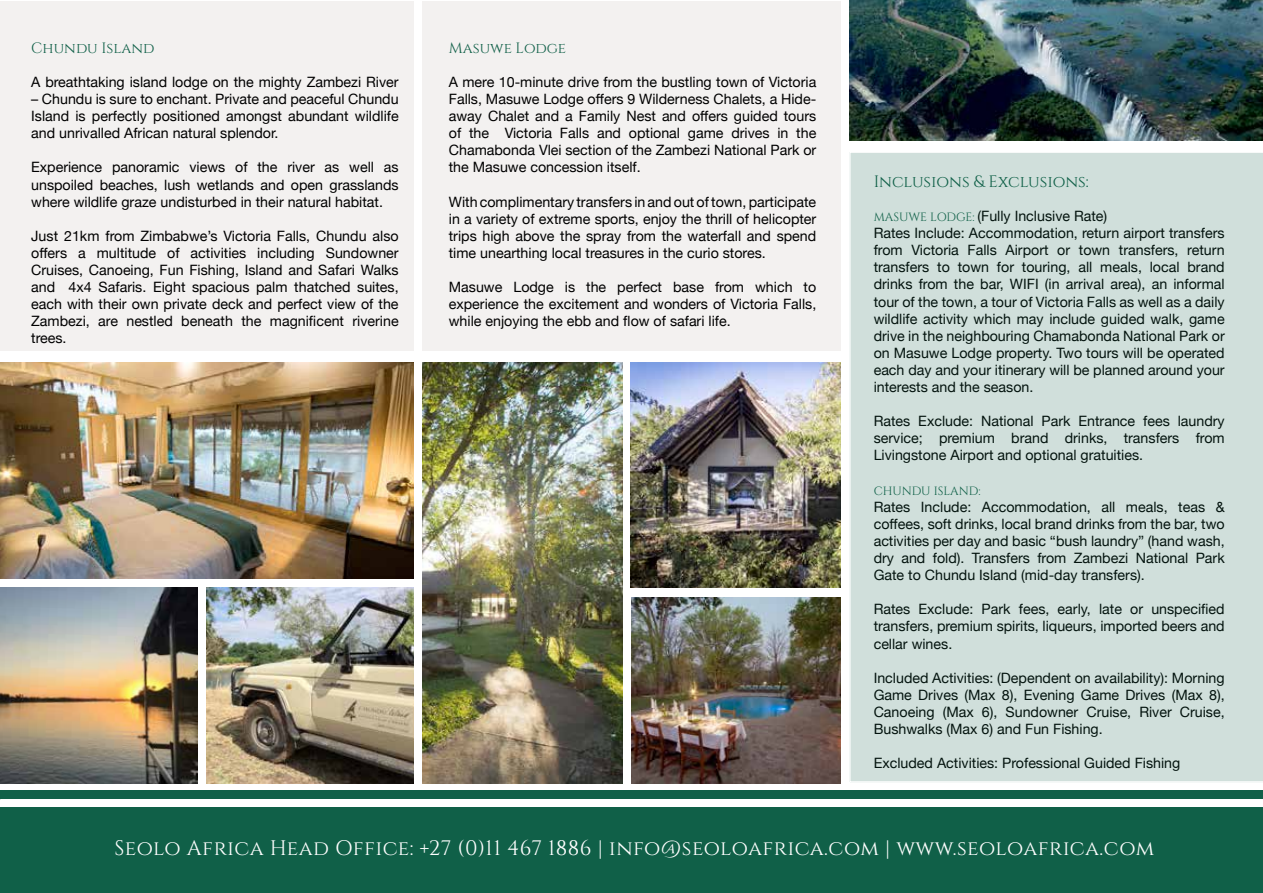
<style>
.page{position:relative;width:1263px;height:893px;background:#fff}
.page>*{position:absolute;margin:0;border:0;box-sizing:border-box;transform-origin:0 0}
.t1{font:21px "Cinzel";letter-spacing:.02em;color:#fff}
.t2{font:16.5px "Cinzel";color:#106048}
.t3{font:15px "Cinzel";color:#106048}
.t4{font:14.25px/17.1px "Helvetica Neue";color:#000;text-align:justify}
.t5{font:12px "Cinzel";color:#106048}
.s1{font-family:"Cinzel";font-size:12px;color:#106048}
</style>
<div class="page">
<img style="left:849px;top:0;width:414px;height:140px">
<img style="left:207px;top:588px;width:207px;height:195px">
<div style="left:0;top:807px;width:1263px;height:86px;background:#106048"></div>
<div style="left:0;top:790px;width:1263px;height:9px;background:#106048"></div>
<div style="left:422px;top:1px;width:419px;height:350px;background:#f3f1f0"></div>
<div style="left:0;top:1px;width:414px;height:350px;background:#f3f1f0"></div>
<img style="left:0;top:362px;width:414px;height:216px">
<div style="left:850px;top:153px;width:413px;height:629px;background:#d0dfdb"></div>
<img style="left:631px;top:362px;width:210px;height:226px">
<img style="left:423px;top:362px;width:199px;height:421px">
<img style="left:631px;top:597px;width:210px;height:186px">
<img style="left:0;top:588px;width:197px;height:195px">
<p class="t3" style="left:31px;top:39px;width:125px">Chundu Island</p>
<p class="t4" style="left:31px;top:74px;width:369px">A breathtaking island lodge on the mighty Zambezi River</p>
<p class="t4" style="left:31px;top:91px;width:369px">– Chundu is sure to enchant. Private and peaceful Chundu Island is perfectly positioned amongst abundant wildlife and unrivalled African natural splendor.</p>
<p class="t4" style="left:31px;top:160px;width:369px">Experience panoramic views of the river as well as unspoiled beaches, lush wetlands and open grasslands where wildlife graze undisturbed in their natural habitat.</p>
<p class="t4" style="left:31px;top:228px;width:369px">Just 21km from Zimbabwe’s Victoria Falls, Chundu also offers a multitude of activities including Sundowner Cruises, Canoeing, Fun Fishing, Island and Safari Walks and 4x4 Safaris. Eight spacious palm thatched suites, each with their own private deck and perfect view of the Zambezi, are nestled beneath the magnificent riverine trees.</p>
<p class="t3" style="left:449px;top:39px;width:119px">Masuwe Lodge</p>
<p class="t4" style="left:449px;top:74px;width:369px">A mere 10-minute drive from the bustling town of Victoria Falls, Masuwe Lodge offers 9 Wilderness Chalets, a Hide&shy;away Chalet and a Family Nest and offers guided tours of the Victoria Falls and optional game drives in the Chamabonda Vlei section of the Zambezi National Park or the Masuwe concession itself.</p>
<p class="t4" style="left:449px;top:194px;width:369px">With complimentary transfers in and out of town, participate in a variety of extreme sports, enjoy the thrill of helicopter trips high above the spray from the waterfall and spend time unearthing local treasures in the curio stores.</p>
<p class="t4" style="left:449px;top:279px;width:369px">Masuwe Lodge is the perfect base from which to experience the excitement and wonders of Victoria Falls, while enjoying the ebb and flow of safari life.</p>
<p class="t2" style="left:874px;top:172px;width:216px">Inclusions &amp; Exclusions:</p>
<p class="t4" style="left:874px;top:208px;width:353px;text-align:left"><span class="s1">MASUWE LODGE:</span> (Fully Inclusive Rate)<br>Rates Include: Accommodation, return airport transfers from Victoria Falls Airport or town transfers, return transfers to town for touring, all meals, local brand drinks from the bar, WIFI (in arrival area), an informal tour of the town, a tour of Victoria Falls as well as a daily wildlife activity which may include guided walk, game drive in the neighbouring Chamabonda National Park or on Masuwe Lodge property. Two tours will be operated each day and your itinerary will be planned around your interests and the season.</p>
<p class="t4" style="left:874px;top:413px;width:353px">Rates Exclude: National Park Entrance fees laundry service; premium brand drinks, transfers from Livingstone Airport and optional gratuities.</p>
<p class="t5" style="left:874px;top:484px;width:108px">CHUNDU ISLAND:</p>
<p class="t4" style="left:874px;top:499px;width:353px">Rates Include: Accommodation, all meals, teas &amp; coffees, soft drinks, local brand drinks from the bar, two activities per day and basic “bush laundry” (hand wash, dry and fold). Transfers from Zambezi National Park Gate to Chundu Island (mid-day transfers).</p>
<p class="t4" style="left:874px;top:602px;width:353px">Rates Exclude: Park fees, early, late or unspecified transfers, premium spirits, liqueurs, imported beers and cellar wines.</p>
<p class="t4" style="left:874px;top:670px;width:353px">Included Activities: (Dependent on availability): Morning Game Drives (Max 8), Evening Game Drives (Max 8), Canoeing (Max 6), Sundowner Cruise, River Cruise, Bushwalks (Max 6) and Fun Fishing.</p>
<p class="t4" style="left:874px;top:755px;width:308px">Excluded Activities: Professional Guided Fishing</p>
<h1 class="t1" style="left:114px;top:836px;width:1041px">Seolo Africa Head Office: +27 (0)11 467 1886 | info@seoloafrica.com | www.seoloafrica.com</h1>
</div>
